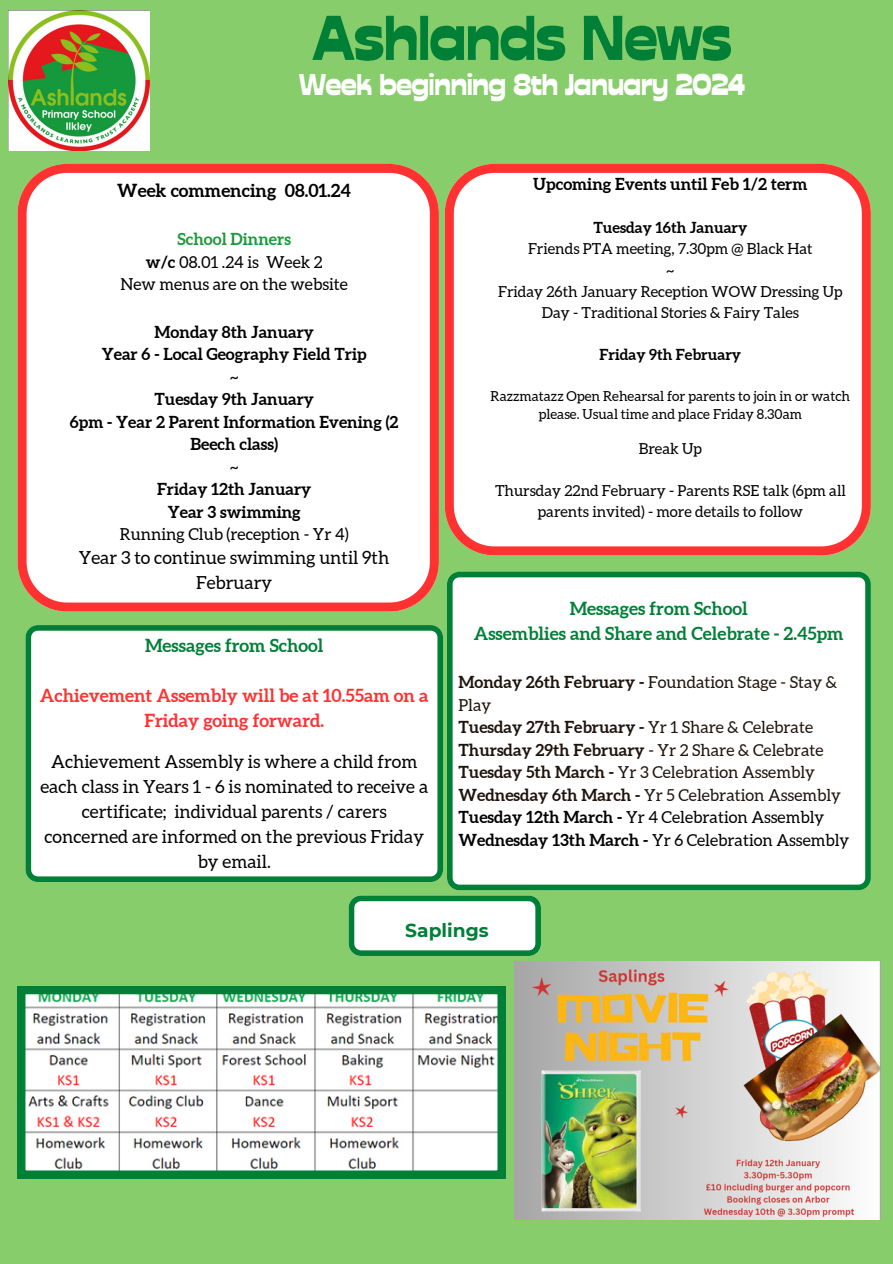
<style>
.page{position:relative;width:893px;height:1264px;background:#fff}
.page>*{position:absolute;margin:0;border:0;box-sizing:border-box;transform-origin:0 0}
.t1{font:63px "Stadio Now Novarese";letter-spacing:-.025em;color:#008037}
.t2{font:30px "Stadio Now Novarese";letter-spacing:-.025em;color:#fff}
.t3{font:700 18.6px "Montserrat";color:#008037}
.t4{font:18px/25px "Aleo";color:#000;text-align:center}
.t5{font:700 18px "Aleo";color:#008037}
.t6{font:700 18px/25px "Aleo";color:#ff3131;text-align:center}
.t7{font:700 18px "Aleo";color:#000}
.t8{font:700 16.5px/22.5px "Aleo";color:#000;text-align:center}
.t9{font:16.5px "Aleo";color:#000}
.t10{font:16.5px/22.5px "Aleo";color:#1e140d}
.t11{font:700 16.5px "Aleo";color:#1e140d}
.t12{font:700 16.5px "Aleo";color:#1b993d}
.t13{font:15.15px/21.1px "Aleo";color:#000;text-align:center}
.t14{font:700 15.15px "Aleo";color:#000}
.t15{font:13.8px/18.5px "Aleo";color:#000;text-align:center}
.s1{font-weight:700}
.s2{font-weight:400}
</style>
<div class="page">
<div style="left:0;top:0;width:892px;height:1263px;background:#88cd6b"></div>
<img style="left:9px;top:10px;width:140px;height:141px">
<svg style="left:18px;top:164px;width:420px;height:447px;background:#fdeeed"></svg>
<svg style="left:445px;top:164px;width:425px;height:391px;background:#fdeeec"></svg>
<svg style="left:348px;top:895px;width:193px;height:61px;background:#c3e1cf"></svg>
<img style="left:18px;top:986px;width:487px;height:192px">
<div style="left:447px;top:571px;width:423px;height:319px;background:#fff"></div>
<img style="left:514px;top:961px;width:366px;height:258px">
<svg style="left:25px;top:625px;width:418px;height:256px;background:#eef6f1"></svg>
<p class="t1" style="left:312px;top:0;width:422px">Ashlands News</p>
<p class="t2" style="left:299px;top:66px;width:447px">Week beginning 8th January 2024</p>
<p class="t7" style="left:117px;top:180px;width:235px">Week commencing 08.01.24</p>
<p class="t12" style="left:177px;top:230px;width:115px">School Dinners</p>
<p class="t9" style="left:146px;top:253px;width:178px"><span class="s1">w/c</span> 08.01 .24 is Week 2</p>
<p class="t9" style="left:121px;top:275px;width:229px">New menus are on the website</p>
<p class="t8" style="left:154px;top:320px;width:161px">Monday 8th January</p>
<p class="t8" style="left:102px;top:343px;width:266px">Year 6 - Local Geography Field Trip</p>
<p class="t9" style="left:230px;top:367px;width:11px">~</p>
<p class="t8" style="left:154px;top:388px;width:161px">Tuesday 9th January</p>
<p class="t8" style="left:70px;top:410px;width:330px">6pm - Year 2 Parent Information Evening (2<br>Beech class)</p>
<p class="t9" style="left:230px;top:457px;width:11px">~</p>
<p class="t8" style="left:157px;top:478px;width:156px">Friday 12th January</p>
<p class="t8" style="left:168px;top:500px;width:134px">Year 3 swimming</p>
<p class="t9" style="left:120px;top:525px;width:230px">Running Club (reception - Yr 4)</p>
<p class="t4" style="left:79px;top:545px;width:312px">Year 3 to continue swimming until 9th<br>February</p>
<p class="t5" style="left:145px;top:635px;width:180px">Messages from School</p>
<p class="t6" style="left:40px;top:683px;width:390px">Achievement Assembly will be at 10.55am on a<br>Friday going forward.</p>
<p class="t4" style="left:40px;top:749px;width:389px">Achievement Assembly is where a child from each class in Years 1 - 6 is nominated to receive a certificate; individual parents / carers concerned are informed on the previous Friday by email.</p>
<p class="t8" style="left:533px;top:173px;width:276px">Upcoming Events until Feb 1/2 term</p>
<p class="t14" style="left:593px;top:219px;width:155px">Tuesday 16th January</p>
<p class="t13" style="left:528px;top:238px;width:286px">Friends PTA meeting, 7.30pm @ Black Hat</p>
<p class="t13" style="left:666px;top:259px;width:10px">~</p>
<p class="t13" style="left:498px;top:281px;width:346px">Friday 26th January Reception WOW Dressing Up<br>Day - Traditional Stories &amp; Fairy Tales</p>
<p class="t14" style="left:599px;top:346px;width:143px">Friday 9th February</p>
<p class="t15" style="left:490px;top:386px;width:361px">Razzmatazz Open Rehearsal for parents to join in or watch please. Usual time and place Friday 8.30am</p>
<p class="t13" style="left:638px;top:438px;width:65px">Break Up</p>
<p class="t13" style="left:495px;top:480px;width:352px">Thursday 22nd February - Parents RSE talk (6pm all parents invited) - more details to follow</p>
<p class="t5" style="left:569px;top:598px;width:180px">Messages from School</p>
<p class="t5" style="left:473px;top:623px;width:371px">Assemblies and Share and Celebrate - 2.45pm</p>
<p class="t10" style="left:458px;top:671px;width:380px"><span class="s1">Monday 26th February -</span> Foundation Stage - Stay &amp;<br>Play</p>
<p class="t11" style="left:458px;top:717px;width:356px">Tuesday 27th February - <span class="s2">Yr 1 Share &amp; Celebrate</span></p>
<p class="t11" style="left:458px;top:740px;width:366px">Thursday 29th February <span class="s2">- Yr 2 Share &amp; Celebrate</span></p>
<p class="t10" style="left:458px;top:761px;width:358px"><span class="s1">Tuesday 5th March -</span> Yr 3 Celebration Assembly</p>
<p class="t10" style="left:458px;top:783px;width:384px"><span class="s1">Wednesday 6th March -</span> Yr 5 Celebration Assembly</p>
<p class="t9" style="left:458px;top:808px;width:367px"><span class="s1">Tuesday 12th March -</span> Yr 4 Celebration Assembly</p>
<p class="t9" style="left:458px;top:830px;width:392px"><span class="s1">Wednesday 13th March -</span> Yr 6 Celebration Assembly</p>
<p class="t3" style="left:405px;top:918px;width:85px">Saplings</p>
</div>
